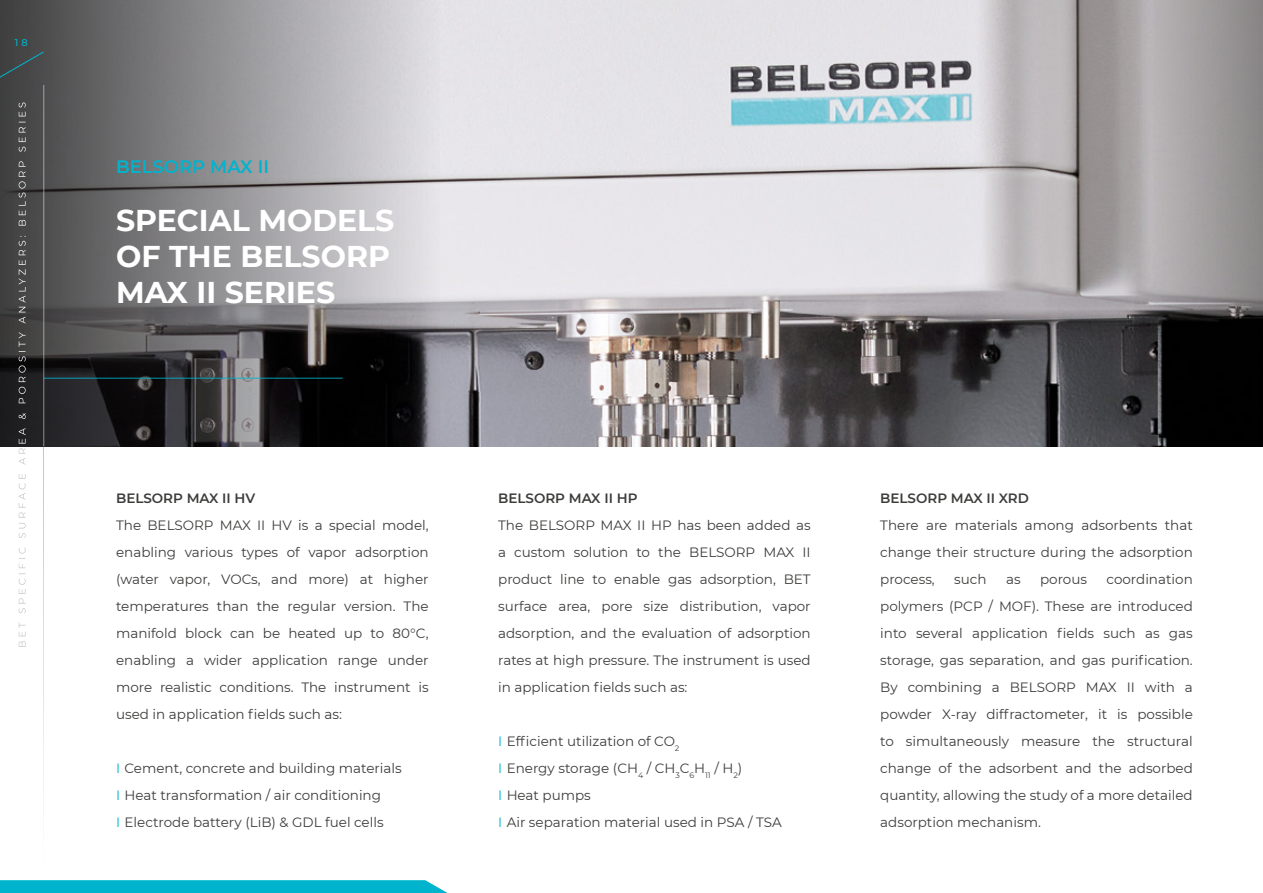
<style>
.page{position:relative;width:1263px;height:893px;background:#fff}
.page>*{position:absolute;margin:0;border:0;box-sizing:border-box;transform-origin:0 0}
.t1{font:700 30px/36px "Montserrat";color:#fff}
.t2{font:600 18px "Montserrat";color:#00b4cd}
.t3{font:13.5px/27px "Montserrat";color:#3c3c3b;text-align:justify}
.t4{font:600 13.5px "Montserrat";color:#3c3c3b}
.t5{font:500 9.75px "Montserrat";color:#00b4cd}
.s1{color:#00b4cd}
</style>
<div class="page">
<img style="left:439px;top:0;width:695px;height:446px">
<svg style="left:1134px;top:0;width:129px;height:446px;background:#767374"></svg>
<svg style="left:0;top:0;width:439px;height:446px;background:#757477"></svg>
<svg style="left:0;top:880px;width:448px;height:13px;background:#0ab6ce"></svg>
<svg style="left:45px;top:378px;width:299px;height:1px"></svg>
<svg style="left:0;top:51px;width:45px;height:35px;background:#43484a"></svg>
<hr style="left:44px;top:85px;width:1px;height:361px;background:#fff">
<hr style="left:44px;top:446px;width:1px;height:426px;background:#3c3c3b">
<svg style="left:19px;top:103px;width:7px;height:544px"></svg>
<p class="t5" style="left:15px;top:35px;width:14px">1 8</p>
<h2 class="t2" style="left:116px;top:153px;width:155px">BELSORP MAX II</h2>
<h1 class="t1" style="left:116px;top:201px;width:280px">SPECIAL MODELS<br>OF THE BELSORP<br>MAX II SERIES</h1>
<p class="t4" style="left:116px;top:489px;width:141px">BELSORP MAX II HV</p>
<p class="t3" style="left:116px;top:512px;width:314px">The BELSORP MAX II HV is a special model, enabling various types of vapor adsorption (water vapor, VOCs, and more) at higher temperatures than the regular version. The manifold block can be heated up to 80°C, enabling a wider application range under more realistic conditions. The instrument is used in application fields such as:</p>
<p class="t3" style="left:116px;top:755px;width:287px;text-align:left"><span class="s1">I</span> Cement, concrete and building materials<br><span class="s1">I</span> Heat transformation / air conditioning<br><span class="s1">I</span> Electrode battery (LiB) &amp; GDL fuel cells</p>
<p class="t4" style="left:498px;top:489px;width:141px">BELSORP MAX II HP</p>
<p class="t3" style="left:498px;top:512px;width:314px">The BELSORP MAX II HP has been added as a custom solution to the BELSORP MAX II product line to enable gas adsorption, BET surface area, pore size distribution, vapor adsorption, and the evaluation of adsorption rates at high pressure. The instrument is used in application fields such as:</p>
<p class="t3" style="left:498px;top:728px;width:285px;text-align:left"><span class="s1">I</span> Efficient utilization of CO<sub>2<br></sub><span class="s1">I</span> Energy storage (CH<sub>4</sub> / CH<sub>3</sub>C<sub>6</sub>H<sub>11</sub> / H<sub>2</sub>)<br><span class="s1">I</span> Heat pumps<br><span class="s1">I</span> Air separation material used in PSA / TSA</p>
<p class="t4" style="left:880px;top:489px;width:150px">BELSORP MAX II XRD</p>
<p class="t3" style="left:880px;top:512px;width:314px">There are materials among adsorbents that change their structure during the adsorption process,</p>
<p class="t3" style="left:880px;top:566px;width:314px;text-indent:226px">coordination polymers (PCP / MOF). These are introduced into several application fields such as gas storage, gas separation, and gas purification.<br>By combining a BELSORP MAX II with a powder X-ray diffractometer, it is possible to simultaneously measure the structural change of the adsorbent and the adsorbed quantity, allowing the study of a more detailed adsorption mechanism.</p>
<p class="t3" style="left:954px;top:566px;width:34px">such</p>
<p class="t3" style="left:1006px;top:566px;width:16px">as</p>
<p class="t3" style="left:1040px;top:566px;width:49px">porous</p>
</div>
